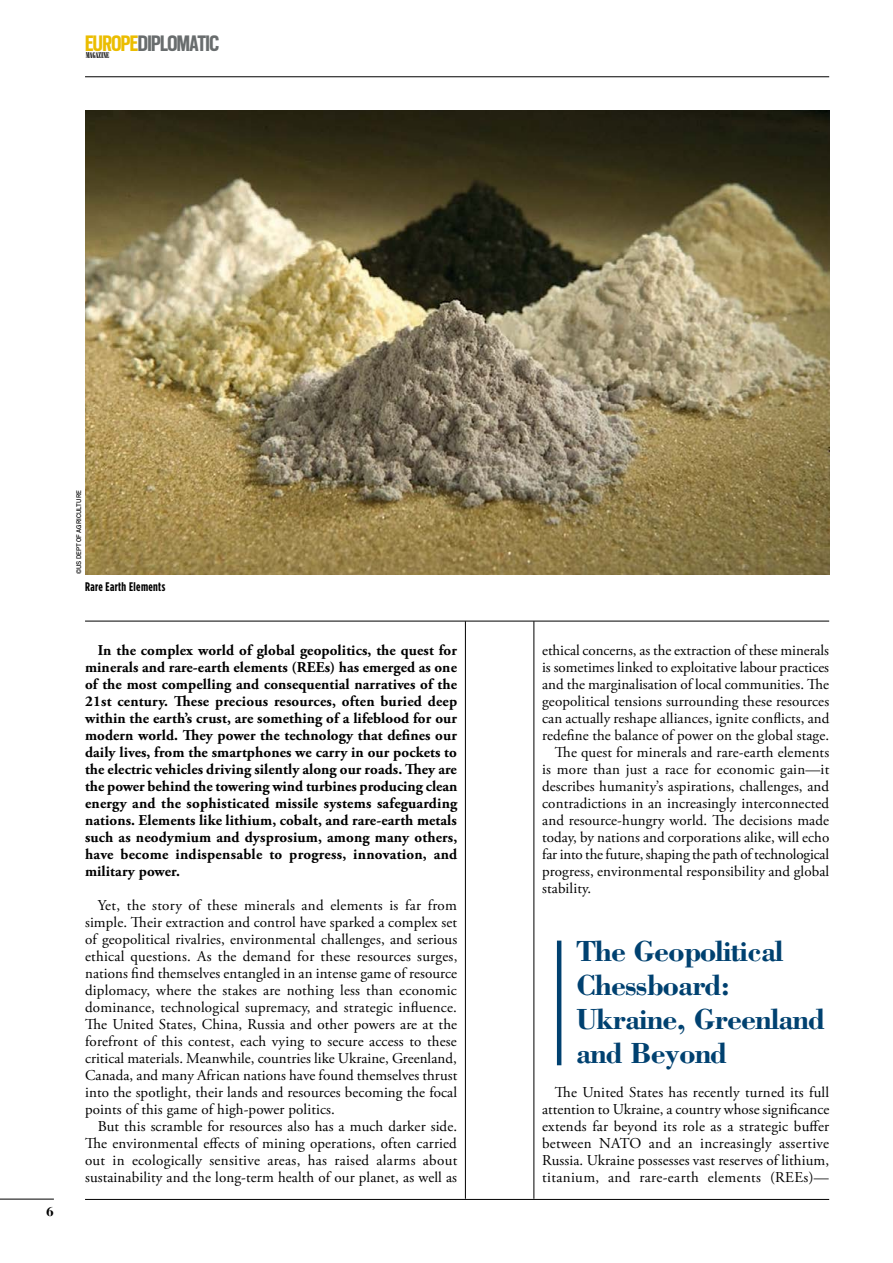
<style>
.page{position:relative;width:893px;height:1263px;background:#fff}
.page>*{position:absolute;margin:0;border:0;box-sizing:border-box;transform-origin:0 0}
.t1{font:700 30px/34px "Bodoni";letter-spacing:-.03em;color:#004170}
.t2{font:700 24.9px "Scout Cond";letter-spacing:-.02em;color:#696d6e}
.t3{font:15px/17px "Adobe Garamond Pro";letter-spacing:.005em;color:#000;text-align:justify}
.t4{font:700 15px/17px "Adobe Garamond Pro";letter-spacing:.02em;color:#000;text-align:justify}
.t5{font:700 13.5px "Bodoni Svty Two ITCTT";color:#000}
.t6{font:700 12.45px "Gotham Condensed";letter-spacing:.03em;color:#000}
.t7{font:8.1px "Bodoni Poster Compressed";letter-spacing:-.02em;color:#000}
.t8{font:7.5px "Scout";color:#000}
.s1{color:#ebbd00}
</style>
<div class="page">
<hr style="left:85px;top:1199px;width:744px;height:1px;background:#000">
<hr style="left:85px;top:77px;width:744px;height:1px;background:#000">
<hr style="left:85px;top:621px;width:744px;height:1px;background:#000">
<hr style="left:534px;top:621px;width:1px;height:578px;background:#000">
<hr style="left:465px;top:621px;width:1px;height:578px;background:#000">
<hr style="left:557px;top:940px;width:4px;height:125px;background:#004170">
<img style="left:85px;top:111px;width:744px;height:463px">
<hr style="left:0;top:1199px;width:54px;height:1px;background:#000">
<h2 class="t2" style="left:85px;top:27px;width:136px"><span class="s1">EUROPE</span>DIPLOMATIC</h2>
<p class="t7" style="left:86px;top:51px;width:25px">MAGAZINE</p>
<p class="t5" style="left:46px;top:1200px;width:9px">6</p>
<p class="t8" style="left:74px;top:574px;width:86px;rotate:-90deg">©US DEPT OF AGRICULTURE</p>
<p class="t6" style="left:85px;top:580px;width:82px">Rare Earth Elements</p>
<p class="t4" style="left:85px;top:642px;width:374px;text-indent:13px">In the complex world of global geopolitics, the quest for minerals and rare-earth elements (REEs) has emerged as one of the most compelling and consequential narratives of the 21st century. These precious resources, often buried deep within the earth’s crust, are something of a lifeblood for our modern world. They power the technology that defines our daily lives, from the smartphones we carry in our pockets to the electric vehicles driving silently along our roads. They are the power behind the towering wind turbines producing clean energy and the sophisticated missile systems safeguarding nations. Elements like lithium, cobalt, and rare-earth metals such as neodymium and dysprosium, among many others, have become indispensable to progress, innovation, and military power.</p>
<p class="t3" style="left:85px;top:897px;width:374px;text-indent:13px">Yet, the story of these minerals and elements is far from simple. Their extraction and control have sparked a complex set of geopolitical rivalries, environmental challenges, and serious ethical questions. As the demand for these resources surges, nations find themselves entangled in an intense game of resource diplomacy, where the stakes are nothing less than economic dominance, technological supremacy, and strategic influence.<br>The United States, China, Russia and other powers are at the forefront of this contest, each vying to secure access to these critical materials. Meanwhile, countries like Ukraine, Greenland, Canada, and many African nations have found themselves thrust into the spotlight, their lands and resources becoming the focal points of this game of high-power politics.</p>
<p class="t3" style="left:85px;top:1118px;width:374px;text-indent:13px">But this scramble for resources also has a much darker side.<br>The environmental effects of mining operations, often carried out in ecologically sensitive areas, has raised alarms about sustainability and the long-term health of our planet, as well as</p>
<p class="t3" style="left:542px;top:642px;width:288px">ethical concerns, as the extraction of these minerals</p>
<p class="t3" style="left:542px;top:659px;width:288px">is sometimes linked to exploitative labour practices</p>
<p class="t3" style="left:542px;top:676px;width:288px">and the marginalisation of local communities. The</p>
<p class="t3" style="left:542px;top:693px;width:289px">geopolitical tensions surrounding these resources</p>
<p class="t3" style="left:542px;top:710px;width:289px">can actually reshape alliances, ignite conflicts, and</p>
<p class="t3" style="left:542px;top:727px;width:288px">redefine the balance of power on the global stage.</p>
<p class="t3" style="left:555px;top:744px;width:276px">The quest for minerals and rare-earth elements</p>
<p class="t3" style="left:542px;top:761px;width:289px">is more than just a race for economic gain—it</p>
<p class="t3" style="left:542px;top:778px;width:288px">describes humanity’s aspirations, challenges, and</p>
<p class="t3" style="left:542px;top:795px;width:289px">contradictions in an increasingly interconnected</p>
<p class="t3" style="left:542px;top:812px;width:288px">and resource-hungry world. The decisions made</p>
<p class="t3" style="left:542px;top:829px;width:289px">today, by nations and corporations alike, will echo</p>
<p class="t3" style="left:542px;top:846px;width:289px">far into the future, shaping the path of technological</p>
<p class="t3" style="left:542px;top:863px;width:289px">progress, environmental responsibility and global</p>
<p class="t3" style="left:542px;top:880px;width:51px">stability.</p>
<h1 class="t1" style="left:576px;top:933px;width:250px">The Geopolitical<br>Chessboard:<br>Ukraine, Greenland and Beyond</h1>
<p class="t3" style="left:542px;top:1084px;width:289px;text-indent:13px">The United States has recently turned its full attention to Ukraine, a country whose significance extends far beyond its role as a strategic buffer between NATO and an increasingly assertive Russia. Ukraine possesses vast reserves of lithium, titanium, and rare-earth elements (REEs)—</p>
</div>
